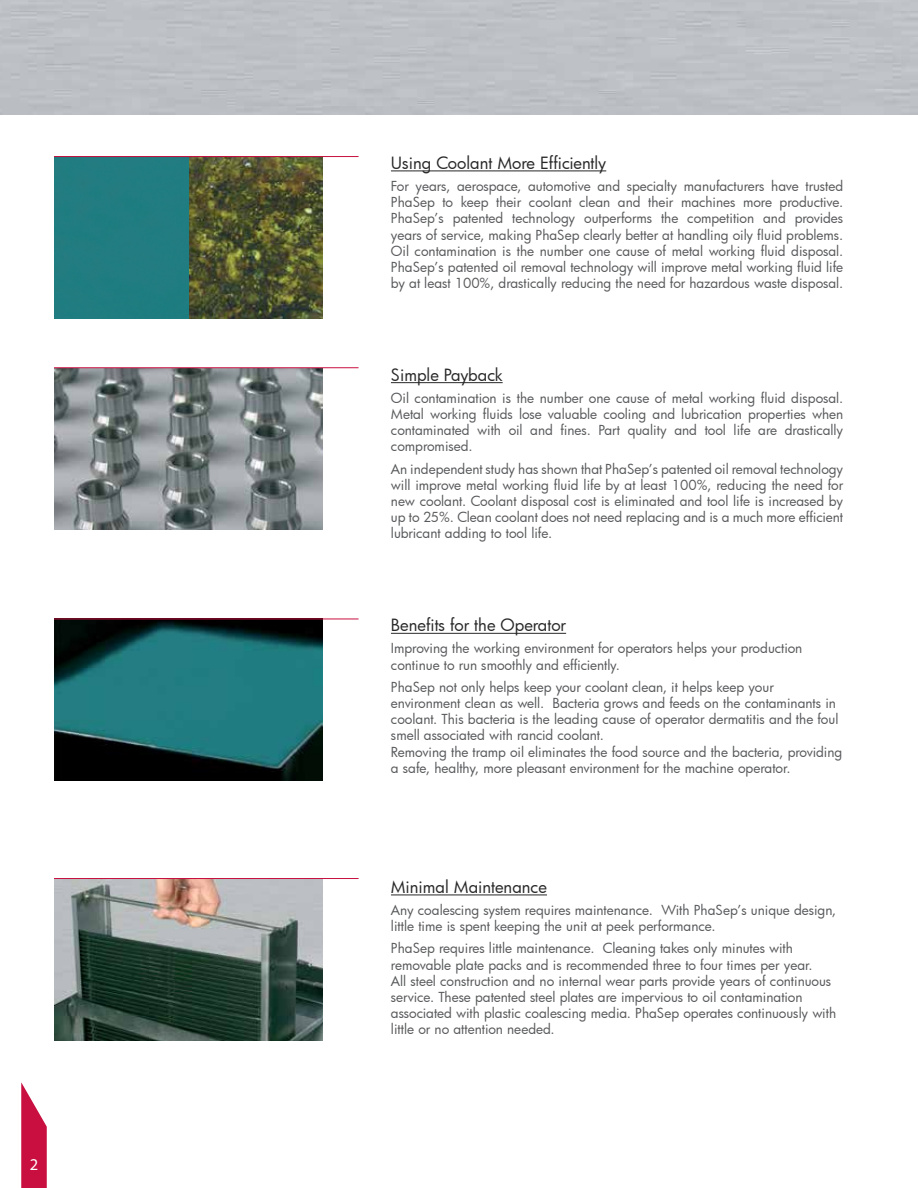
<style>
.page{position:relative;width:918px;height:1188px;background:#fff}
.page>*{position:absolute;margin:0;border:0;box-sizing:border-box;transform-origin:0 0}
.t1{font:16.5px "Futura";color:#292829}
.t2{font:16.5px "Myriad Pro";color:#fff}
.t3{font:13.5px/16.2px "Futura";color:#58595b}
</style>
<div class="page">
<svg style="left:21px;top:1082px;width:26px;height:106px"></svg>
<img style="left:54px;top:620px;width:269px;height:161px">
<img style="left:54px;top:879px;width:269px;height:162px">
<img style="left:54px;top:368px;width:269px;height:161px">
<img style="left:54px;top:157px;width:269px;height:161px">
<hr style="left:391px;top:171px;width:215px;height:1px;background:#292829">
<hr style="left:54px;top:156px;width:305px;height:1px;background:#c80f3f">
<hr style="left:54px;top:367px;width:305px;height:1px;background:#c80f3f">
<hr style="left:391px;top:382px;width:112px;height:1px;background:#292829">
<hr style="left:54px;top:619px;width:305px;height:1px;background:#c80f3f">
<hr style="left:391px;top:895px;width:156px;height:1px;background:#292829">
<hr style="left:391px;top:633px;width:175px;height:1px;background:#292829">
<hr style="left:54px;top:878px;width:305px;height:1px;background:#c80f3f">
<p class="t2" style="left:30px;top:1154px;width:10px">2</p>
<p class="t1" style="left:391px;top:152px;width:217px">Using Coolant More Efficiently</p>
<p class="t3" style="left:391px;top:178px;width:454px;text-align:justify">For years, aerospace, automotive and specialty manufacturers have trusted PhaSep to keep their coolant clean and their machines more productive.<br>PhaSep’s patented technology outperforms the competition and provides years of service, making PhaSep clearly better at handling oily fluid problems.<br>Oil contamination is the number one cause of metal working fluid disposal.<br>PhaSep’s patented oil removal technology will improve metal working fluid life by at least 100%, drastically reducing the need for hazardous waste disposal.</p>
<p class="t1" style="left:391px;top:363px;width:113px">Simple Payback</p>
<p class="t3" style="left:391px;top:389px;width:454px;text-align:justify">Oil contamination is the number one cause of metal working fluid disposal.<br>Metal working fluids lose valuable cooling and lubrication properties when contaminated with oil and fines. Part quality and tool life are drastically compromised.</p>
<p class="t3" style="left:391px;top:460px;width:454px;text-align:justify">An independent study has shown that PhaSep’s patented oil removal technology will improve metal working fluid life by at least 100%, reducing the need for new coolant. Coolant disposal cost is eliminated and tool life is increased by up to 25%. Clean coolant does not need replacing and is a much more efficient lubricant adding to tool life.</p>
<p class="t1" style="left:391px;top:614px;width:177px">Benefits for the Operator</p>
<p class="t3" style="left:391px;top:640px;width:413px">Improving the working environment for operators helps your production continue to run smoothly and efficiently.</p>
<p class="t3" style="left:391px;top:678px;width:453px">PhaSep not only helps keep your coolant clean, it helps keep your environment clean as well. Bacteria grows and feeds on the contaminants in coolant. This bacteria is the leading cause of operator dermatitis and the foul smell associated with rancid coolant.<br>Removing the tramp oil eliminates the food source and the bacteria, providing a safe, healthy, more pleasant environment for the machine operator.</p>
<p class="t1" style="left:391px;top:876px;width:158px">Minimal Maintenance</p>
<p class="t3" style="left:391px;top:902px;width:447px">Any coalescing system requires maintenance. With PhaSep’s unique design, little time is spent keeping the unit at peek performance.</p>
<p class="t3" style="left:391px;top:940px;width:447px">PhaSep requires little maintenance. Cleaning takes only minutes with removable plate packs and is recommended three to four times per year.<br>All steel construction and no internal wear parts provide years of continuous service. These patented steel plates are impervious to oil contamination associated with plastic coalescing media. PhaSep operates continuously with little or no attention needed.</p>
</div>
